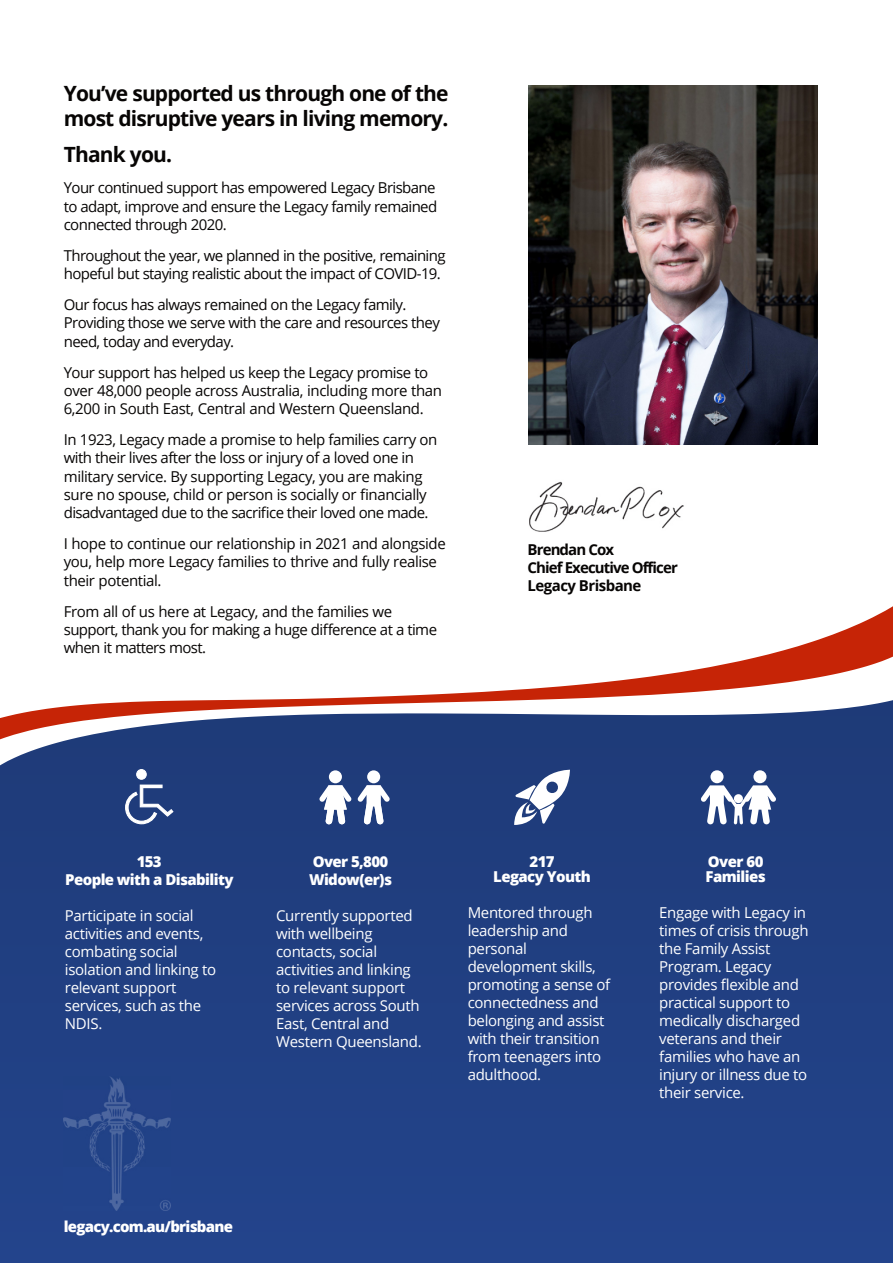
<style>
.page{position:relative;width:893px;height:1263px;background:#fff}
.page>*{position:absolute;margin:0;border:0;box-sizing:border-box;transform-origin:0 0}
.t1{font:700 21px/25.5px "Open Sans";letter-spacing:-.04em;color:#070504}
.t2{font:15px/18.3px "Open Sans";letter-spacing:-.035em;color:#070504}
.t3{font:15px/18px "Open Sans";letter-spacing:-.02em;color:#fff}
.t4{font:800 15px/15px "Open Sans";letter-spacing:-.04em;color:#fff;text-align:center}
.t5{font:700 15px/18.3px "Open Sans";letter-spacing:-.06em;color:#070504}
</style>
<div class="page">
<div style="left:0;top:790px;width:893px;height:473px;background:#214083"></div>
<svg style="left:799px;top:606px;width:94px;height:40px"></svg>
<svg style="left:0;top:646px;width:893px;height:144px"></svg>
<div style="left:710px;top:770px;width:13px;height:13px;background:#fff;border-radius:50%"></div>
<div style="left:753px;top:770px;width:13px;height:13px;background:#fff;border-radius:50%"></div>
<div style="left:329px;top:770px;width:13px;height:13px;background:#fff;border-radius:50%"></div>
<div style="left:367px;top:770px;width:13px;height:13px;background:#fff;border-radius:50%"></div>
<svg style="left:319px;top:785px;width:71px;height:39px"></svg>
<svg style="left:701px;top:785px;width:75px;height:40px"></svg>
<svg style="left:125px;top:769px;width:49px;height:55px"></svg>
<svg style="left:514px;top:770px;width:56px;height:55px"></svg>
<img style="left:64px;top:1076px;width:106px;height:134px">
<img style="left:529px;top:481px;width:155px;height:51px">
<img style="left:528px;top:85px;width:289px;height:360px">
<h1 class="t1" style="left:64px;top:83px;width:386px">You’ve supported us through one of the most disruptive years in living memory.</h1>
<h1 class="t1" style="left:64px;top:144px;width:110px">Thank you.</h1>
<p class="t2" style="left:64px;top:180px;width:375px;text-align:justify">Your continued support has empowered Legacy Brisbane to adapt, improve and ensure the Legacy family remained connected through 2020.</p>
<p class="t2" style="left:64px;top:248px;width:383px">Throughout the year, we planned in the positive, remaining hopeful but staying realistic about the impact of COVID-19.</p>
<p class="t2" style="left:64px;top:297px;width:378px">Our focus has always remained on the Legacy family.<br>Providing those we serve with the care and resources they need, today and everyday.</p>
<p class="t2" style="left:64px;top:364px;width:380px">Your support has helped us keep the Legacy promise to over 48,000 people across Australia, including more than<br>6,200 in South East, Central and Western Queensland.</p>
<p class="t2" style="left:64px;top:432px;width:375px">In 1923, Legacy made a promise to help families carry on with their lives after the loss or injury of a loved one in military service. By supporting Legacy, you are making sure no spouse, child or person is socially or financially disadvantaged due to the sacrifice their loved one made.</p>
<p class="t2" style="left:64px;top:536px;width:383px">I hope to continue our relationship in 2021 and alongside you, help more Legacy families to thrive and fully realise their potential.</p>
<p class="t2" style="left:64px;top:603px;width:375px">From all of us here at Legacy, and the families we support, thank you for making a huge difference at a time when it matters most.</p>
<p class="t5" style="left:528px;top:541px;width:152px">Brendan Cox<br>Chief Executive Officer<br>Legacy Brisbane</p>
<p class="t4" style="left:65px;top:854px;width:170px;line-height:18px">153<br>People with a Disability</p>
<p class="t3" style="left:65px;top:908px;width:153px">Participate in social activities and events, combating social isolation and linking to relevant support services, such as the<br>NDIS.</p>
<p class="t4" style="left:309px;top:854px;width:84px;line-height:18px;text-align:left">Over 5,800<br>Widow(er)s</p>
<p class="t3" style="left:276px;top:908px;width:147px">Currently supported with wellbeing contacts, social activities and linking to relevant support services across South<br>East, Central and<br>Western Queensland.</p>
<p class="t4" style="left:493px;top:855px;width:99px">217<br>Legacy Youth</p>
<p class="t3" style="left:468px;top:905px;width:144px">Mentored through leadership and personal development skills, promoting a sense of connectedness and belonging and assist with their transition from teenagers into adulthood.</p>
<p class="t4" style="left:706px;top:855px;width:62px;text-align:left">Over 60<br>Families</p>
<p class="t3" style="left:659px;top:905px;width:151px">Engage with Legacy in times of crisis through the Family Assist<br>Program. Legacy provides flexible and practical support to medically discharged veterans and their families who have an injury or illness due to their service.</p>
<p class="t4" style="left:64px;top:1221px;width:171px">legacy.com.au/brisbane</p>
</div>
